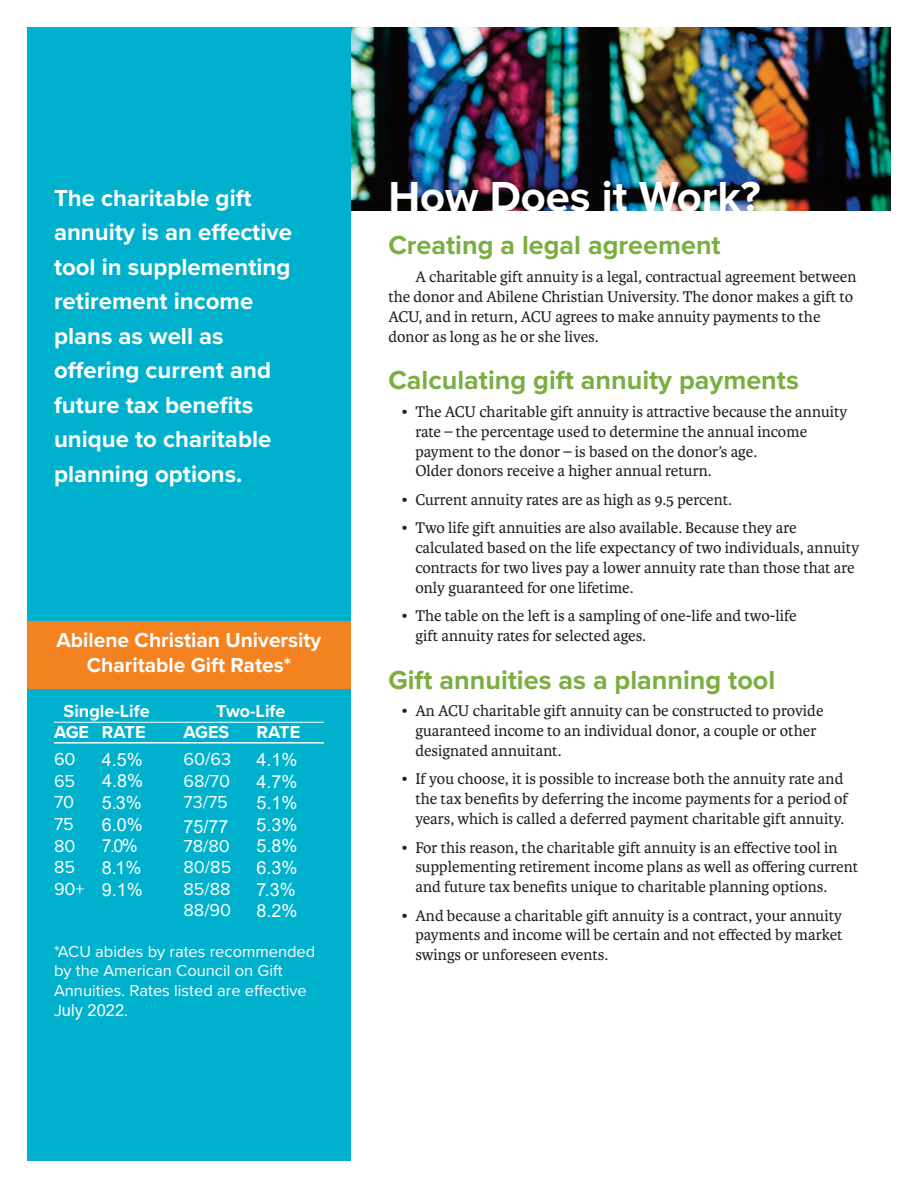
<style>
.page{position:relative;width:918px;height:1188px;background:#fff}
.page>*{position:absolute;margin:0;border:0;box-sizing:border-box;transform-origin:0 0}
.t1{font:700 43.5px "Proxima Nova";color:#fff}
.t2{font:700 27px "Proxima Nova";color:#7bae41}
.t3{font:700 24px/34.5px "Proxima Nova";color:#fff}
.t4{font:700 21px/25.2px "Proxima Nova";color:#fff;text-align:center}
.t5{font:18px "Arial";color:#fff}
.t6{font:18px "Proxima Nova";color:#fff}
.t7{font:700 18px "Proxima Nova";color:#fff}
.t8{font:16.5px/19.8px "Karmina";color:#231f20}
.t9{font:16.5px/19.6px "Proxima Nova";color:#fff}
.t10{font:16.5px "Arial";color:#fff}
.s1{font-family:"Proxima Nova"}
</style>
<div class="page">
<div style="left:27px;top:27px;width:324px;height:1134px;background:#00b1cd"></div>
<img style="left:351px;top:27px;width:540px;height:183px">
<div style="left:27px;top:621px;width:324px;height:67px;background:#f58220"></div>
<hr style="left:54px;top:722px;width:270px;height:1px;background:#fff">
<hr style="left:54px;top:742px;width:270px;height:2px;background:#fff">
<h3 class="t3" style="left:54px;top:181px;width:240px">The charitable gift annuity is an effective tool in supplementing retirement income plans as well as offering current and future tax benefits unique to charitable planning options.</h3>
<p class="t4" style="left:57px;top:628px;width:266px">Abilene Christian University<br>Charitable Gift Rates*</p>
<p class="t7" style="left:64px;top:702px;width:88px">Single-Life</p>
<p class="t7" style="left:216px;top:702px;width:71px">Two-Life</p>
<p class="t7" style="left:54px;top:724px;width:93px">AGE RATE</p>
<p class="t7" style="left:183px;top:724px;width:47px">AGES</p>
<p class="t7" style="left:257px;top:724px;width:45px">RATE</p>
<p class="t6" style="left:54px;top:751px;width:23px">60</p>
<p class="t5" style="left:102px;top:747px;width:43px">4.5%</p>
<p class="t6" style="left:183px;top:751px;width:49px">60/63</p>
<p class="t5" style="left:256px;top:747px;width:43px">4.1%</p>
<p class="t6" style="left:54px;top:773px;width:23px">65</p>
<p class="t5" style="left:102px;top:768px;width:43px">4.8%</p>
<p class="t6" style="left:183px;top:773px;width:48px">68/70</p>
<p class="t5" style="left:256px;top:769px;width:43px">4.7%</p>
<p class="t6" style="left:54px;top:794px;width:22px">70</p>
<p class="t5" style="left:102px;top:790px;width:41px">5.3%</p>
<p class="t6" style="left:183px;top:794px;width:46px">73/75</p>
<p class="t5" style="left:256px;top:790px;width:43px">5.1%</p>
<p class="t6" style="left:54px;top:816px;width:21px">75</p>
<p class="t5" style="left:102px;top:812px;width:43px">6.0%</p>
<p class="t5" style="left:256px;top:812px;width:43px">5.3%</p>
<p class="t6" style="left:54px;top:837px;width:23px">80</p>
<p class="t5" style="left:102px;top:834px;width:37px">7.0%</p>
<p class="t6" style="left:183px;top:837px;width:48px">78/80</p>
<p class="t5" style="left:256px;top:834px;width:43px">5.8%</p>
<p class="t6" style="left:54px;top:859px;width:23px">85</p>
<p class="t5" style="left:102px;top:855px;width:41px">8.1%</p>
<p class="t6" style="left:183px;top:859px;width:49px">80/85</p>
<p class="t5" style="left:256px;top:855px;width:43px">6.3%</p>
<p class="t5" style="left:54px;top:877px;width:90px"><span class="s1">90+</span> 9.1%</p>
<p class="t6" style="left:183px;top:881px;width:49px">85/88</p>
<p class="t5" style="left:256px;top:877px;width:41px">7.3%</p>
<p class="t6" style="left:183px;top:902px;width:49px">88/90</p>
<p class="t5" style="left:256px;top:898px;width:43px">8.2%</p>
<p class="t9" style="left:54px;top:942px;width:263px">*ACU abides by rates recommended by the American Council on Gift<br>Annuities. Rates listed are effective</p>
<p class="t10" style="left:54px;top:999px;width:76px"><span class="s1">J</span>uly 2022<span class="s1">.</span></p>
<p class="t5" style="left:183px;top:814px;width:47px">75/77</p>
<h1 class="t1" style="left:388px;top:177px;width:374px">How Does it Work?</h1>
<h2 class="t2" style="left:388px;top:233px;width:334px">Creating a legal agreement</h2>
<p class="t8" style="left:388px;top:268px;width:470px;text-indent:27px">A charitable gift annuity is a legal, contractual agreement between the donor and Abilene Christian University. The donor makes a gift to ACU, and in return, ACU agrees to make annuity payments to the donor as long as he or she lives.</p>
<h2 class="t2" style="left:388px;top:368px;width:412px">Calculating gift annuity payments</h2>
<p class="t8" style="left:415px;top:403px;width:434px;text-indent:-13px">• The ACU charitable gift annuity is attractive because the annuity rate – the percentage used to determine the annual income payment to the donor – is based on the donor’s age.<br>Older donors receive a higher annual return.</p>
<p class="t8" style="left:402px;top:491px;width:331px">• Current annuity rates are as high as 9.5 percent.</p>
<p class="t8" style="left:415px;top:519px;width:445px;text-indent:-13px">• Two life gift annuities are also available. Because they are calculated based on the life expectancy of two individuals, annuity contracts for two lives pay a lower annuity rate than those that are only guaranteed for one lifetime.</p>
<p class="t8" style="left:415px;top:607px;width:383px;text-indent:-13px">• The table on the left is a sampling of one-life and two-life gift annuity rates for selected ages.</p>
<h2 class="t2" style="left:388px;top:667px;width:388px">Gift annuities as a planning tool</h2>
<p class="t8" style="left:415px;top:703px;width:410px;text-indent:-13px">• An ACU charitable gift annuity can be constructed to provide guaranteed income to an individual donor, a couple or other designated annuitant.</p>
<p class="t8" style="left:415px;top:771px;width:434px;text-indent:-13px">• If you choose, it is possible to increase both the annuity rate and the tax benefits by deferring the income payments for a period of years, which is called a deferred payment charitable gift annuity.</p>
<p class="t8" style="left:415px;top:839px;width:444px;text-indent:-13px">• For this reason, the charitable gift annuity is an effective tool in supplementing retirement income plans as well as offering current and future tax benefits unique to charitable planning options.</p>
<p class="t8" style="left:415px;top:907px;width:429px;text-align:justify;text-indent:-13px">• And because a charitable gift annuity is a contract, your annuity payments and income will be certain and not effected by market swings or unforeseen events.</p>
</div>
